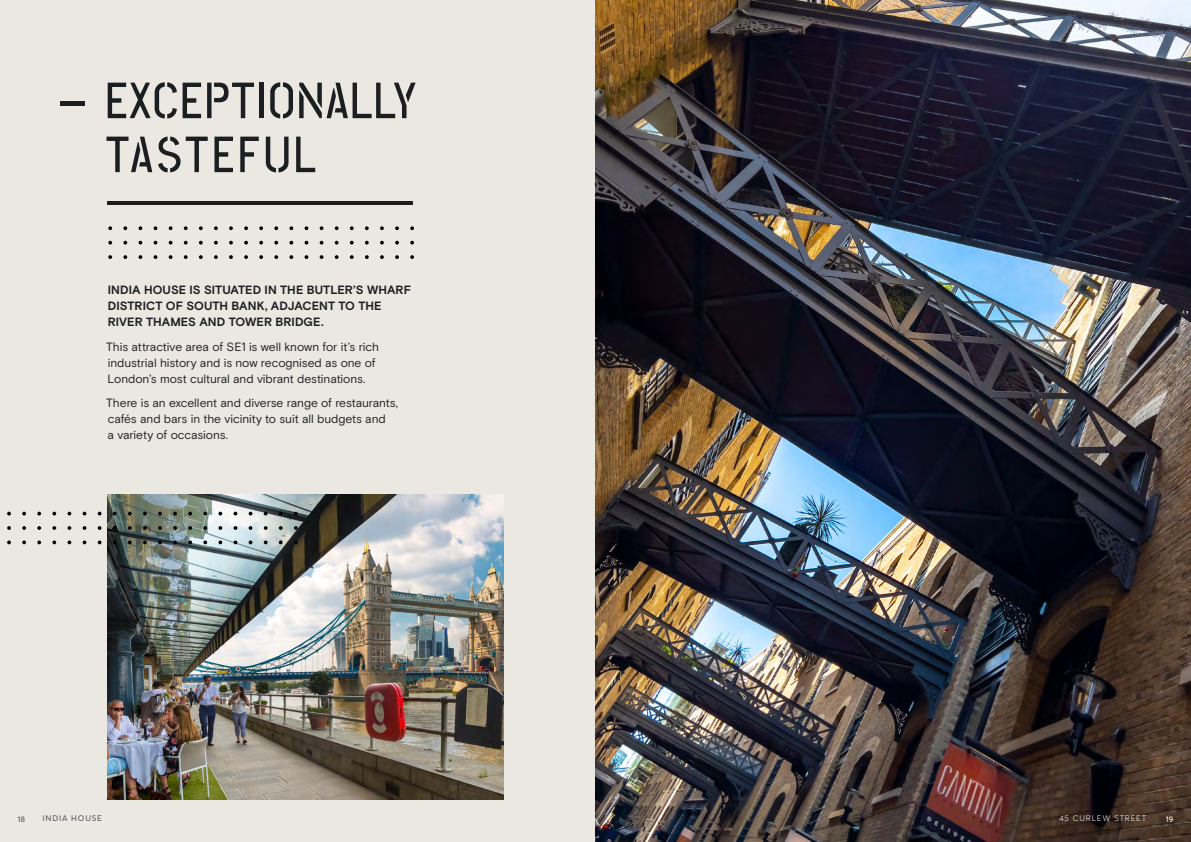
<style>
.page{position:relative;width:1191px;height:842px;background:#ebe8e1}
.page>*{position:absolute;margin:0;border:0;box-sizing:border-box;transform-origin:0 0}
.t1{font:600 52px/54px "Post No Bills Colombo";letter-spacing:.04em;color:#1c1f22}
.t2{font:12px/16px "Basis Grotesque Pro";letter-spacing:-.005em;color:#1c1f22}
.t3{font:700 12px/16px "Basis Grotesque Pro";letter-spacing:.005em;color:#1c1f22}
.t4{font:300 8px "Averta Std";letter-spacing:.1em;color:#fff}
.t5{font:8px "Averta Std";letter-spacing:.1em;color:#4c4f54}
.t6{font:8px "Averta Std";color:#fff}
</style>
<div class="page">
<img style="left:107px;top:494px;width:396px;height:305px">
<svg style="left:108px;top:226px;width:4px;height:4px"></svg>
<svg style="left:123px;top:226px;width:4px;height:4px"></svg>
<svg style="left:138px;top:226px;width:4px;height:4px"></svg>
<svg style="left:154px;top:226px;width:3px;height:4px"></svg>
<svg style="left:169px;top:226px;width:3px;height:4px"></svg>
<svg style="left:184px;top:226px;width:4px;height:4px"></svg>
<svg style="left:199px;top:226px;width:4px;height:4px"></svg>
<svg style="left:214px;top:226px;width:4px;height:4px"></svg>
<svg style="left:229px;top:226px;width:4px;height:4px"></svg>
<svg style="left:244px;top:226px;width:4px;height:4px"></svg>
<svg style="left:259px;top:226px;width:4px;height:4px"></svg>
<svg style="left:274px;top:226px;width:4px;height:4px"></svg>
<svg style="left:289px;top:226px;width:4px;height:4px"></svg>
<svg style="left:304px;top:226px;width:4px;height:4px"></svg>
<svg style="left:320px;top:226px;width:3px;height:4px"></svg>
<svg style="left:335px;top:226px;width:3px;height:4px"></svg>
<svg style="left:350px;top:226px;width:4px;height:4px"></svg>
<svg style="left:365px;top:226px;width:4px;height:4px"></svg>
<svg style="left:380px;top:226px;width:4px;height:4px"></svg>
<svg style="left:395px;top:226px;width:4px;height:4px"></svg>
<svg style="left:410px;top:226px;width:4px;height:4px"></svg>
<svg style="left:108px;top:241px;width:4px;height:4px"></svg>
<svg style="left:123px;top:241px;width:4px;height:4px"></svg>
<svg style="left:138px;top:241px;width:4px;height:4px"></svg>
<svg style="left:154px;top:241px;width:3px;height:4px"></svg>
<svg style="left:169px;top:241px;width:3px;height:4px"></svg>
<svg style="left:184px;top:241px;width:4px;height:4px"></svg>
<svg style="left:199px;top:241px;width:4px;height:4px"></svg>
<svg style="left:214px;top:241px;width:4px;height:4px"></svg>
<svg style="left:229px;top:241px;width:4px;height:4px"></svg>
<svg style="left:244px;top:241px;width:4px;height:4px"></svg>
<svg style="left:259px;top:241px;width:4px;height:4px"></svg>
<svg style="left:274px;top:241px;width:4px;height:4px"></svg>
<svg style="left:289px;top:241px;width:4px;height:4px"></svg>
<svg style="left:304px;top:241px;width:4px;height:4px"></svg>
<svg style="left:320px;top:241px;width:3px;height:4px"></svg>
<svg style="left:335px;top:241px;width:3px;height:4px"></svg>
<svg style="left:350px;top:241px;width:4px;height:4px"></svg>
<svg style="left:365px;top:241px;width:4px;height:4px"></svg>
<svg style="left:380px;top:241px;width:4px;height:4px"></svg>
<svg style="left:395px;top:241px;width:4px;height:4px"></svg>
<svg style="left:410px;top:241px;width:4px;height:4px"></svg>
<svg style="left:108px;top:255px;width:4px;height:4px"></svg>
<svg style="left:123px;top:255px;width:4px;height:4px"></svg>
<svg style="left:138px;top:255px;width:4px;height:4px"></svg>
<svg style="left:154px;top:255px;width:3px;height:4px"></svg>
<svg style="left:169px;top:255px;width:3px;height:4px"></svg>
<svg style="left:184px;top:255px;width:4px;height:4px"></svg>
<svg style="left:199px;top:255px;width:4px;height:4px"></svg>
<svg style="left:214px;top:255px;width:4px;height:4px"></svg>
<svg style="left:229px;top:255px;width:4px;height:4px"></svg>
<svg style="left:244px;top:255px;width:4px;height:4px"></svg>
<svg style="left:259px;top:255px;width:4px;height:4px"></svg>
<svg style="left:274px;top:255px;width:4px;height:4px"></svg>
<svg style="left:289px;top:255px;width:4px;height:4px"></svg>
<svg style="left:304px;top:255px;width:4px;height:4px"></svg>
<svg style="left:320px;top:255px;width:3px;height:4px"></svg>
<svg style="left:335px;top:255px;width:3px;height:4px"></svg>
<svg style="left:350px;top:255px;width:4px;height:4px"></svg>
<svg style="left:365px;top:255px;width:4px;height:4px"></svg>
<svg style="left:380px;top:255px;width:4px;height:4px"></svg>
<svg style="left:395px;top:255px;width:4px;height:4px"></svg>
<svg style="left:410px;top:255px;width:4px;height:4px"></svg>
<hr style="left:107px;top:201px;width:306px;height:4px;background:#1c1f22">
<svg style="left:7px;top:512px;width:4px;height:3px"></svg>
<svg style="left:22px;top:512px;width:4px;height:3px"></svg>
<svg style="left:37px;top:512px;width:4px;height:3px"></svg>
<svg style="left:52px;top:512px;width:4px;height:3px"></svg>
<svg style="left:67px;top:512px;width:4px;height:3px"></svg>
<svg style="left:113px;top:512px;width:4px;height:3px"></svg>
<svg style="left:128px;top:512px;width:4px;height:3px"></svg>
<svg style="left:143px;top:512px;width:4px;height:3px"></svg>
<svg style="left:158px;top:512px;width:4px;height:3px"></svg>
<svg style="left:173px;top:512px;width:4px;height:3px"></svg>
<svg style="left:188px;top:512px;width:4px;height:3px"></svg>
<svg style="left:203px;top:512px;width:4px;height:3px"></svg>
<svg style="left:218px;top:512px;width:4px;height:3px"></svg>
<svg style="left:233px;top:512px;width:4px;height:3px"></svg>
<svg style="left:279px;top:512px;width:4px;height:3px"></svg>
<svg style="left:294px;top:512px;width:4px;height:3px"></svg>
<svg style="left:7px;top:526px;width:4px;height:4px"></svg>
<svg style="left:22px;top:526px;width:4px;height:4px"></svg>
<svg style="left:37px;top:526px;width:4px;height:4px"></svg>
<svg style="left:52px;top:526px;width:4px;height:4px"></svg>
<svg style="left:67px;top:526px;width:4px;height:4px"></svg>
<svg style="left:83px;top:526px;width:3px;height:4px"></svg>
<svg style="left:98px;top:526px;width:3px;height:4px"></svg>
<svg style="left:113px;top:526px;width:4px;height:4px"></svg>
<svg style="left:128px;top:526px;width:4px;height:4px"></svg>
<svg style="left:143px;top:526px;width:4px;height:4px"></svg>
<svg style="left:158px;top:526px;width:4px;height:4px"></svg>
<svg style="left:173px;top:526px;width:4px;height:4px"></svg>
<svg style="left:188px;top:526px;width:4px;height:4px"></svg>
<svg style="left:203px;top:526px;width:4px;height:4px"></svg>
<svg style="left:218px;top:526px;width:4px;height:4px"></svg>
<svg style="left:233px;top:526px;width:4px;height:4px"></svg>
<svg style="left:249px;top:526px;width:3px;height:4px"></svg>
<svg style="left:264px;top:526px;width:3px;height:4px"></svg>
<svg style="left:279px;top:526px;width:4px;height:4px"></svg>
<svg style="left:294px;top:526px;width:4px;height:4px"></svg>
<svg style="left:7px;top:540px;width:4px;height:4px"></svg>
<svg style="left:22px;top:540px;width:4px;height:4px"></svg>
<svg style="left:37px;top:540px;width:4px;height:4px"></svg>
<svg style="left:52px;top:540px;width:4px;height:4px"></svg>
<svg style="left:67px;top:540px;width:4px;height:4px"></svg>
<svg style="left:83px;top:540px;width:3px;height:4px"></svg>
<svg style="left:98px;top:540px;width:3px;height:4px"></svg>
<svg style="left:113px;top:540px;width:4px;height:4px"></svg>
<svg style="left:128px;top:540px;width:4px;height:4px"></svg>
<svg style="left:143px;top:540px;width:4px;height:4px"></svg>
<svg style="left:158px;top:540px;width:4px;height:4px"></svg>
<svg style="left:173px;top:540px;width:4px;height:4px"></svg>
<svg style="left:188px;top:540px;width:4px;height:4px"></svg>
<svg style="left:203px;top:540px;width:4px;height:4px"></svg>
<svg style="left:218px;top:540px;width:4px;height:4px"></svg>
<svg style="left:233px;top:540px;width:4px;height:4px"></svg>
<svg style="left:249px;top:540px;width:3px;height:4px"></svg>
<svg style="left:264px;top:540px;width:3px;height:4px"></svg>
<svg style="left:279px;top:540px;width:4px;height:4px"></svg>
<svg style="left:294px;top:540px;width:4px;height:4px"></svg>
<img style="left:595px;top:0;width:596px;height:842px">
<h1 class="t1" style="left:106px;top:72px;width:312px;text-indent:-47px">– EXCEPTIONALLY<br>TASTEFUL</h1>
<p class="t3" style="left:108px;top:282px;width:305px">INDIA HOUSE IS SITUATED IN THE BUTLER’S WHARF<br>DISTRICT OF SOUTH BANK, ADJACENT TO THE<br>RIVER THAMES AND TOWER BRIDGE.</p>
<p class="t2" style="left:106px;top:339px;width:274px">This attractive area of SE1 is well known for it’s rich industrial history and is now recognised as one of<br>London’s most cultural and vibrant destinations.</p>
<p class="t2" style="left:106px;top:395px;width:293px">There is an excellent and diverse range of restaurants, cafés and bars in the vicinity to suit all budgets and<br>a variety of occasions.</p>
<p class="t5" style="left:17px;top:814px;width:9px">18</p>
<p class="t5" style="left:43px;top:813px;width:61px">INDIA HOUSE</p>
<p class="t4" style="left:1059px;top:813px;width:88px">45 CURLEW STREET</p>
<p class="t6" style="left:1165px;top:814px;width:9px">19</p>
</div>
